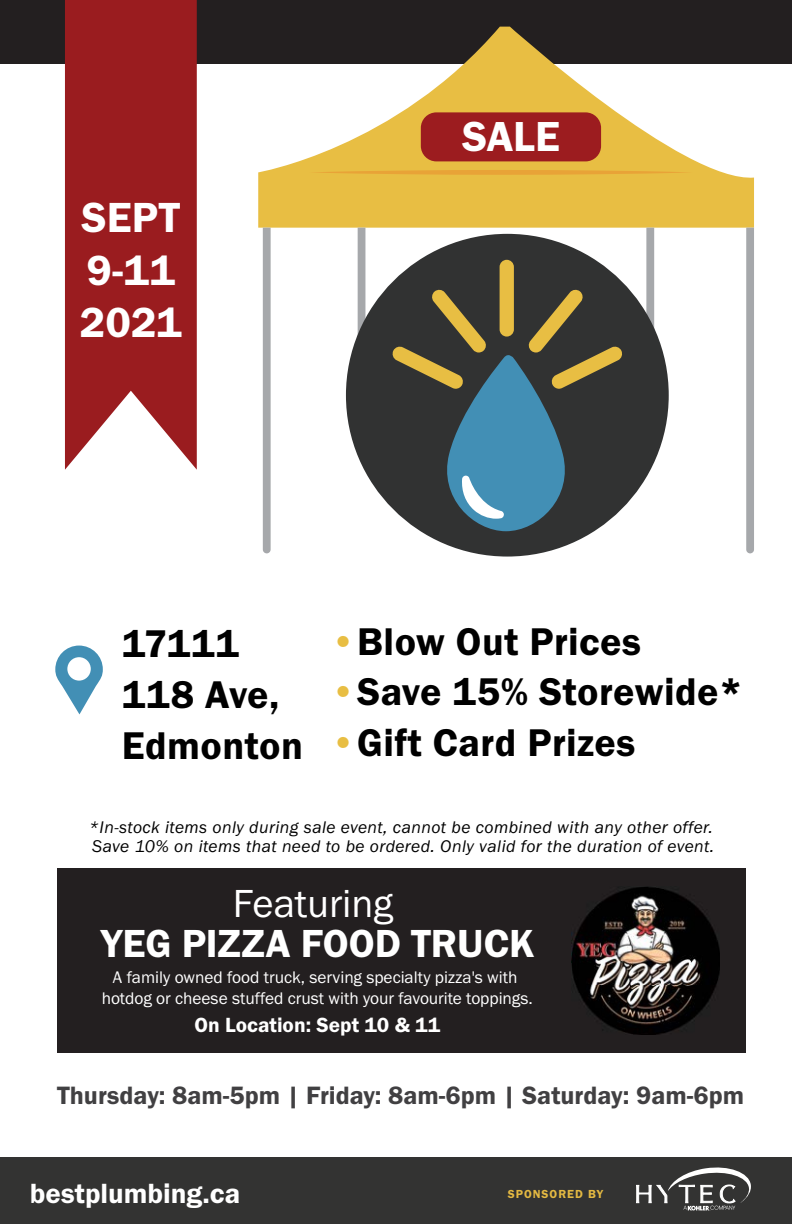
<style>
.page{position:relative;width:792px;height:1224px;background:#fff}
.page>*{position:absolute;margin:0;border:0;box-sizing:border-box;transform-origin:0 0}
.t1{font:600 43.6px/52.4px "Franklin Gothic FS";color:#fff}
.t2{font:600 43.4px "Franklin Gothic FS";color:#fff}
.t3{font:600 40.6px "Franklin Gothic FS";color:#fff}
.t4{font:40.6px "Franklin Gothic FS";color:#fff}
.t5{font:600 40px/50.8px "Franklin Gothic FS";letter-spacing:.01em;color:#000}
.t6{font:600 28.8px "Franklin Gothic FS";color:#fff}
.t7{font:600 26px "Franklin Gothic FS";color:#414042}
.t8{font:600 21.2px "Franklin Gothic FS";color:#fff}
.t9{font:italic 17.4px/19.6px "Franklin Gothic FS";letter-spacing:.02em;color:#000}
.t10{font:17.4px/20.8px "Franklin Gothic FS";color:#fff;text-align:center}
.t11{font:600 12px "Franklin Gothic FS";letter-spacing:.085em;color:#e4b942}
.s1{color:#e8be43}
</style>
<div class="page">
<div style="left:0;top:1158px;width:792px;height:66px;background:#333332"></div>
<div style="left:0;top:0;width:792px;height:63px;background:#231f20"></div>
<svg style="left:636px;top:1185px;width:15px;height:18px"></svg>
<svg style="left:657px;top:1167px;width:94px;height:44px"></svg>
<svg style="left:65px;top:0;width:132px;height:470px;fill:#9a1c1f"></svg>
<svg style="left:258px;top:27px;width:496px;height:201px;fill:#e8be43"></svg>
<svg style="left:309px;top:170px;width:384px;height:5px"></svg>
<svg style="left:263px;top:228px;width:8px;height:325px"></svg>
<svg style="left:746px;top:228px;width:8px;height:325px"></svg>
<svg style="left:646px;top:228px;width:8px;height:98px"></svg>
<svg style="left:358px;top:228px;width:7px;height:105px"></svg>
<div style="left:346px;top:234px;width:323px;height:323px;background:#313232;border-radius:50%"></div>
<div style="left:499px;top:260px;width:15px;height:77px;background:#e8be43;border-radius:7px"></div>
<svg style="left:391px;top:289px;width:232px;height:242px"></svg>
<div style="left:421px;top:112px;width:180px;height:49px;background:#9c1c1f;border-radius:15px"></div>
<div style="left:58px;top:868px;width:688px;height:185px;background:#231f20"></div>
<svg style="left:55px;top:646px;width:48px;height:68px"></svg>
<img style="left:572px;top:886px;width:148px;height:149px">
<h1 class="t1" style="left:80px;top:192px;width:103px">SEPT<br>9-11<br>2021</h1>
<h2 class="t2" style="left:462px;top:113px;width:99px">SALE</h2>
<h3 class="t5" style="left:122px;top:619px;width:183px">17111<br>118 Ave,<br>Edmonton</h3>
<h3 class="t5" style="left:330px;top:617px;width:313px"><span class="s1">•</span>Blow Out Prices</h3>
<h3 class="t5" style="left:330px;top:667px;width:414px"><span class="s1">•</span>Save 15% Storewide*</h3>
<h3 class="t5" style="left:330px;top:718px;width:307px"><span class="s1">•</span>Gift Card Prizes</h3>
<p class="t9" style="left:89px;top:817px;width:627px">*In-stock items only during sale event, cannot be combined with any other offer.<br>Save 10% on items that need to be ordered. Only valid for the duration of event.</p>
<h3 class="t4" style="left:233px;top:881px;width:162px">Featuring</h3>
<h3 class="t3" style="left:101px;top:921px;width:435px">YEG PIZZA FOOD TRUCK</h3>
<p class="t10" style="left:102px;top:967px;width:433px">A family owned food truck, serving specialty pizza's with hotdog or cheese stuffed crust with your favourite toppings.</p>
<p class="t8" style="left:194px;top:1013px;width:247px">On Location: Sept 10 &amp; 11</p>
<h3 class="t7" style="left:57px;top:1081px;width:688px">Thursday: 8am-5pm | Friday: 8am-6pm | Saturday: 9am-6pm</h3>
<h3 class="t6" style="left:30px;top:1177px;width:212px">bestplumbing.ca</h3>
<p class="t11" style="left:508px;top:1188px;width:98px">SPONSORED BY</p>
</div>
